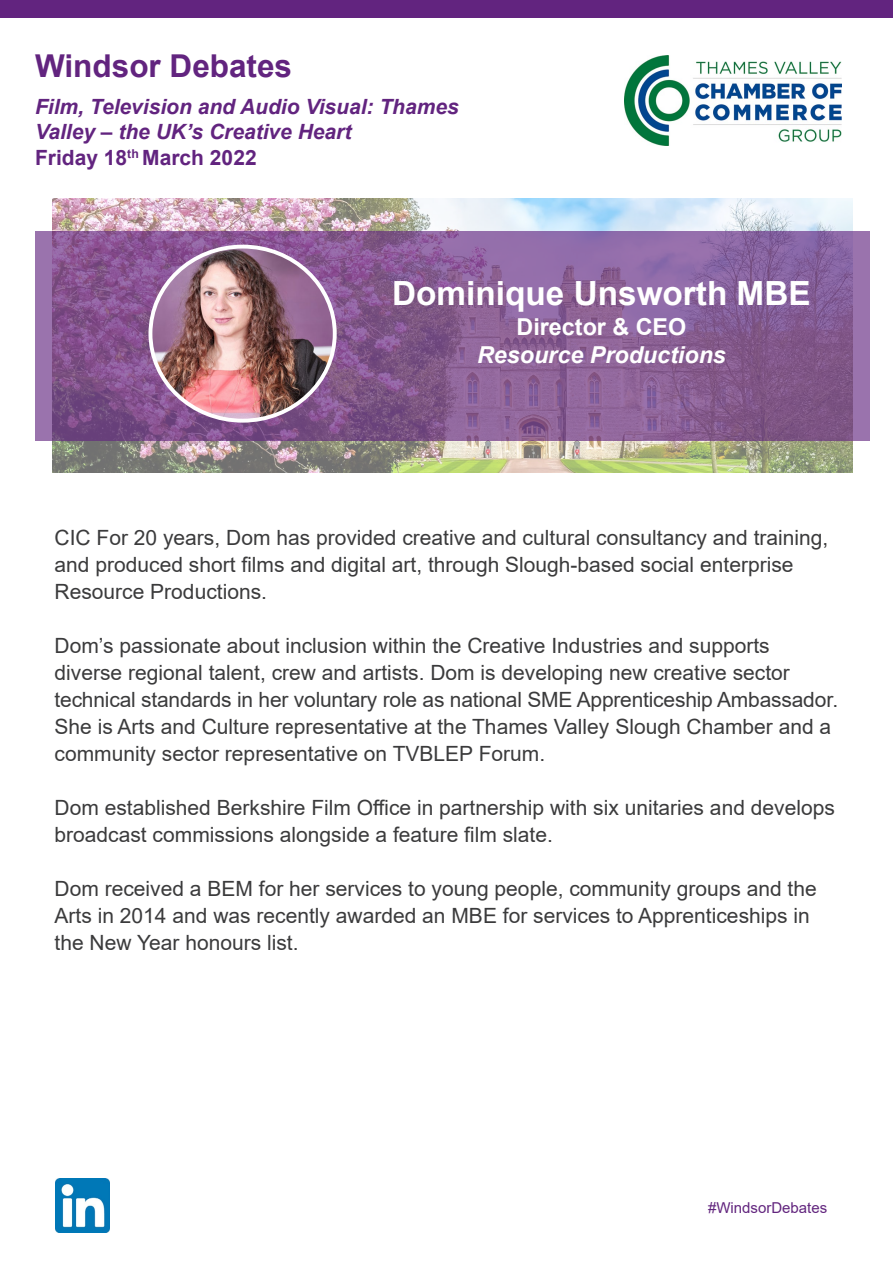
<style>
.page{position:relative;width:893px;height:1263px;background:#fff}
.page>*{position:absolute;margin:0;border:0;box-sizing:border-box;transform-origin:0 0}
.t1{font:700 33.3px "Arial";color:#fff}
.t2{font:700 31.5px "Arial";color:#62247f}
.t3{font:italic 700 23.4px "Arial";color:#fff}
.t4{font:700 23.4px "Arial";color:#fff}
.t5{font:21px/27px "Arial";color:#3b3b3c}
.t6{font:italic 700 21px/25.2px "Arial";color:#62247f}
.t7{font:15px "Arial";color:#62257e}
.s1{font-style:normal}
</style>
<div class="page">
<img style="left:624px;top:56px;width:217px;height:90px">
<div style="left:0;top:0;width:893px;height:18px;background:#62247f"></div>
<img style="left:52px;top:199px;width:800px;height:274px">
<svg style="left:35px;top:231px;width:834px;height:210px;background:#875d95"></svg>
<img style="left:150px;top:247px;width:185px;height:174px">
<div style="left:149px;top:245px;width:188px;height:178px;border:4px solid #fff;border-radius:50%"></div>
<img style="left:55px;top:1178px;width:55px;height:55px">
<h2 class="t2" style="left:35px;top:44px;width:259px">Windsor Debates</h2>
<p class="t6" style="left:35px;top:95px;width:425px">Film, Television and Audio Visual: Thames<br>Valley – the UK’s Creative Heart<br><span class="s1">Friday 18</span><sup>th</sup> <span class="s1">March 2022</span></p>
<h1 class="t1" style="left:392px;top:269px;width:420px">Dominique Unsworth MBE</h1>
<p class="t4" style="left:516px;top:310px;width:171px">Director &amp; CEO</p>
<p class="t3" style="left:477px;top:339px;width:250px">Resource Productions</p>
<p class="t5" style="left:55px;top:524px;width:775px">CIC For 20 years, Dom has provided creative and cultural consultancy and training, and produced short films and digital art, through Slough-based social enterprise<br>Resource Productions.</p>
<p class="t5" style="left:55px;top:632px;width:785px">Dom’s passionate about inclusion within the Creative Industries and supports diverse regional talent, crew and artists. Dom is developing new creative sector technical standards in her voluntary role as national SME Apprenticeship Ambassador.<br>She is Arts and Culture representative at the Thames Valley Slough Chamber and a community sector representative on TVBLEP Forum.</p>
<p class="t5" style="left:55px;top:794px;width:782px">Dom established Berkshire Film Office in partnership with six unitaries and develops broadcast commissions alongside a feature film slate.</p>
<p class="t5" style="left:55px;top:875px;width:764px">Dom received a BEM for her services to young people, community groups and the<br>Arts in 2014 and was recently awarded an MBE for services to Apprenticeships in the New Year honours list.</p>
<p class="t7" style="left:708px;top:1198px;width:121px">#WindsorDebates</p>
</div>
